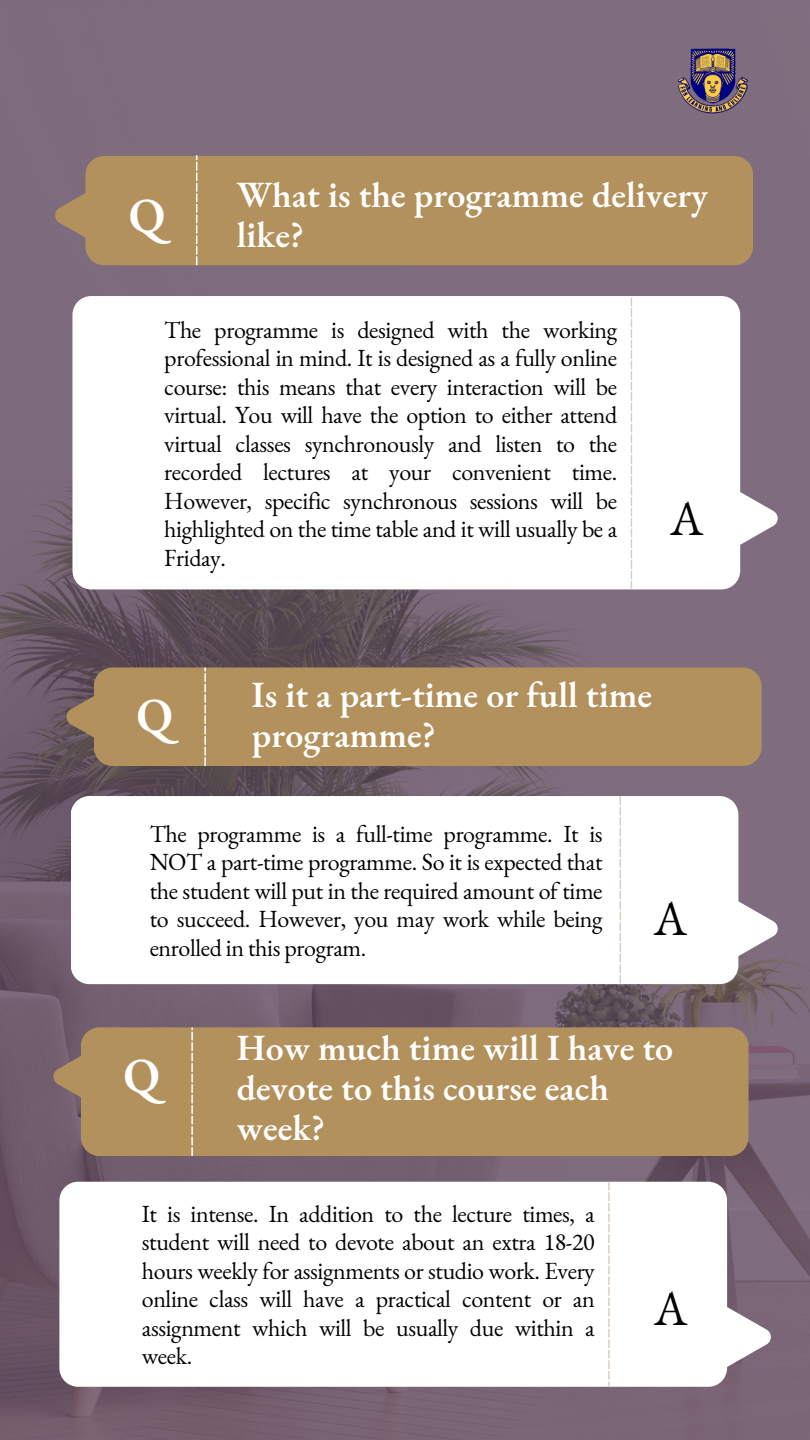
<style>
.page{position:relative;width:810px;height:1440px;background:#fff}
.page>*{position:absolute;margin:0;border:0;box-sizing:border-box;transform-origin:0 0}
.t1{font:600 48px "EB Garamond";color:#fff}
.t2{font:48px "EB Garamond";color:#000}
.t3{font:600 36px/39.8px "EB Garamond";color:#fff}
.t4{font:24px/28.5px "EB Garamond";letter-spacing:-.015em;color:#000;text-align:justify}
</style>
<div class="page">
<img style="left:0;top:0;width:810px;height:1440px">
<div style="left:85px;top:156px;width:668px;height:109px;background:#b3915c"></div>
<svg style="left:196px;top:155px;width:1px;height:110px"></svg>
<svg style="left:740px;top:487px;width:38px;height:63px"></svg>
<svg style="left:72px;top:296px;width:668px;height:293px"></svg>
<svg style="left:631px;top:298px;width:1px;height:291px"></svg>
<img style="left:678px;top:48px;width:71px;height:66px">
<svg style="left:55px;top:192px;width:44px;height:47px;background:#a28566"></svg>
<svg style="left:66px;top:693px;width:28px;height:47px"></svg>
<div style="left:94px;top:667px;width:668px;height:99px;background:#b3915c"></div>
<svg style="left:204px;top:667px;width:2px;height:99px"></svg>
<svg style="left:738px;top:897px;width:40px;height:64px"></svg>
<svg style="left:71px;top:796px;width:667px;height:188px"></svg>
<svg style="left:619px;top:796px;width:2px;height:188px"></svg>
<svg style="left:53px;top:1053px;width:28px;height:47px"></svg>
<div style="left:81px;top:1027px;width:668px;height:129px;background:#b3915c"></div>
<svg style="left:191px;top:1027px;width:2px;height:129px"></svg>
<svg style="left:727px;top:1305px;width:44px;height:64px"></svg>
<svg style="left:59px;top:1182px;width:668px;height:205px"></svg>
<svg style="left:608px;top:1182px;width:2px;height:205px"></svg>
<h1 class="t1" style="left:129px;top:183px;width:38px">Q</h1>
<p class="t3" style="left:237px;top:174px;width:473px">What is the programme delivery</p>
<p class="t3" style="left:237px;top:214px;width:69px">like?</p>
<p class="t4" style="left:164px;top:315px;width:454px">The programme is designed with the working professional in mind. It is designed as a fully online course: this means that every interaction will be virtual. You will have the option to either attend virtual classes synchronously and listen to the recorded lectures at your convenient time.<br>However, specific synchronous sessions will be highlighted on the time table and it will usually be a Friday.</p>
<p class="t2" style="left:670px;top:486px;width:35px">A</p>
<h1 class="t1" style="left:137px;top:683px;width:38px">Q</h1>
<p class="t3" style="left:252px;top:675px;width:402px">Is it a part-time or full time</p>
<p class="t3" style="left:252px;top:714px;width:185px">programme?</p>
<p class="t4" style="left:150px;top:819px;width:454px">The programme is a full-time programme. It is NOT a part-time programme. So it is expected that the student will put in the required amount of time to succeed. However, you may work while being enrolled in this program.</p>
<p class="t2" style="left:654px;top:886px;width:35px">A</p>
<h1 class="t1" style="left:124px;top:1043px;width:38px">Q</h1>
<p class="t3" style="left:237px;top:1028px;width:438px">How much time will I have to devote to this course each week?</p>
<p class="t4" style="left:142px;top:1199px;width:454px">It is intense. In addition to the lecture times, a student will need to devote about an extra 18-20 hours weekly for assignments or studio work. Every online class will have a practical content or an assignment which will be usually due within a week.</p>
<p class="t2" style="left:654px;top:1276px;width:35px">A</p>
</div>
